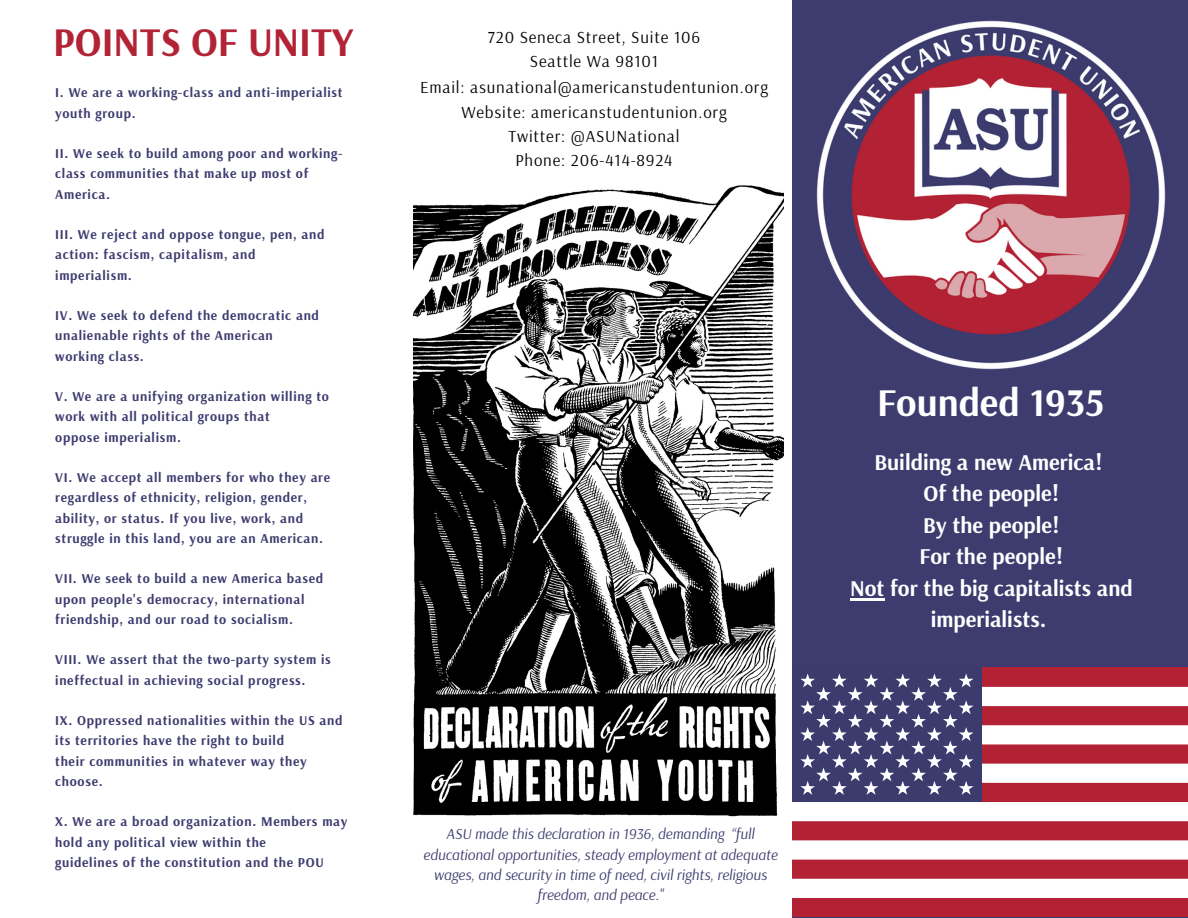
<style>
.page{position:relative;width:1188px;height:918px;background:#fff}
.page>*{position:absolute;margin:0;border:0;box-sizing:border-box;transform-origin:0 0}
.t1{font:700 40.5px "Arsenal";color:#b22335}
.t2{font:700 39px "Arsenal";color:#fff}
.t3{font:700 22.5px/31.5px "Arsenal";color:#fff;text-align:center}
.t4{font:italic 700 18px "Arsenal";color:#000}
.t5{font:16.8px "Arsenal";letter-spacing:.05em;color:#000}
.t6{font:italic 15px/20.2px "Arsenal";color:#3c3b6e;text-align:center}
.t7{font:700 13.5px/20.2px "Arsenal";letter-spacing:.05em;color:#3e3c6f}
</style>
<div class="page">
<img style="left:413px;top:185px;width:370px;height:632px">
<div style="left:792px;top:0;width:396px;height:918px;background:#3e3c6f"></div>
<img style="left:816px;top:20px;width:350px;height:350px">
<hr style="left:850px;top:598px;width:35px;height:2px;background:#fff">
<div style="left:792px;top:668px;width:396px;height:249px;background:#b22234"></div>
<div style="left:792px;top:687px;width:396px;height:19px;background:#fff"></div>
<div style="left:792px;top:725px;width:396px;height:19px;background:#fff"></div>
<div style="left:792px;top:764px;width:396px;height:19px;background:#fff"></div>
<div style="left:792px;top:802px;width:396px;height:19px;background:#fff"></div>
<div style="left:792px;top:840px;width:396px;height:20px;background:#fff"></div>
<div style="left:792px;top:879px;width:396px;height:19px;background:#fff"></div>
<div style="left:792px;top:668px;width:190px;height:134px;background:#3c3b6e"></div>
<svg style="left:800px;top:673px;width:173px;height:122px"></svg>
<p class="t1" style="left:53px;top:15px;width:301px">POINTS OF UNITY</p>
<p class="t7" style="left:55px;top:82px;width:289px">I. We are a working-class and anti-imperialist youth group.</p>
<p class="t7" style="left:55px;top:143px;width:289px">II. We seek to build among poor and working&shy;class communities that make up most of<br>America.</p>
<p class="t7" style="left:55px;top:224px;width:271px">III. We reject and oppose tongue, pen, and action: fascism, capitalism, and</p>
<p class="t7" style="left:55px;top:265px;width:78px">imperialism.</p>
<p class="t7" style="left:55px;top:305px;width:265px">IV. We seek to defend the democratic and unalienable rights of the American</p>
<p class="t7" style="left:55px;top:346px;width:90px">working class.</p>
<p class="t7" style="left:55px;top:386px;width:275px">V. We are a unifying organization willing to work with all political groups that</p>
<p class="t7" style="left:55px;top:427px;width:127px">oppose imperialism.</p>
<p class="t7" style="left:55px;top:467px;width:276px">VI. We accept all members for who they are regardless of ethnicity, religion, gender,</p>
<p class="t7" style="left:55px;top:507px;width:269px">ability, or status. If you live, work, and struggle in this land, you are an American.</p>
<p class="t7" style="left:55px;top:568px;width:269px">VII. We seek to build a new America based upon people's democracy, international</p>
<p class="t7" style="left:55px;top:609px;width:239px">friendship, and our road to socialism.</p>
<p class="t7" style="left:55px;top:649px;width:277px">VIII. We assert that the two-party system is ineffectual in achieving social progress.</p>
<p class="t7" style="left:55px;top:710px;width:289px">IX. Oppressed nationalities within the US and its territories have the right to build</p>
<p class="t7" style="left:55px;top:750px;width:253px">their communities in whatever way they choose.</p>
<p class="t7" style="left:55px;top:811px;width:294px">X. We are a broad organization. Members may hold any political view within the</p>
<p class="t7" style="left:55px;top:852px;width:270px">guidelines of the constitution and the POU</p>
<p class="t5" style="left:488px;top:27px;width:214px">720 Seneca Street, Suite 106</p>
<p class="t5" style="left:530px;top:51px;width:130px">Seattle Wa 98101</p>
<p class="t5" style="left:420px;top:76px;width:349px">Email: asunational@americanstudentunion.org</p>
<p class="t5" style="left:461px;top:101px;width:267px">Website: americanstudentunion.org</p>
<p class="t5" style="left:509px;top:125px;width:172px">Twitter: @ASUNational</p>
<p class="t5" style="left:515px;top:149px;width:159px">Phone: 206-414-8924</p>
<p class="t4" style="left:591px;top:447px;width:7px">.</p>
<p class="t6" style="left:423px;top:824px;width:356px">ASU made this declaration in 1936, demanding “full educational opportunities, steady employment at adequate wages, and security in time of need, civil rights, religious freedom, and peace."</p>
<p class="t2" style="left:877px;top:377px;width:229px">Founded 1935</p>
<p class="t3" style="left:874px;top:446px;width:230px">Building a new America!</p>
<p class="t3" style="left:924px;top:477px;width:137px">Of the people!</p>
<p class="t3" style="left:923px;top:509px;width:138px">By the people!</p>
<p class="t3" style="left:919px;top:540px;width:145px">For the people!</p>
<p class="t3" style="left:850px;top:572px;width:284px">Not for the big capitalists and imperialists.</p>
</div>
